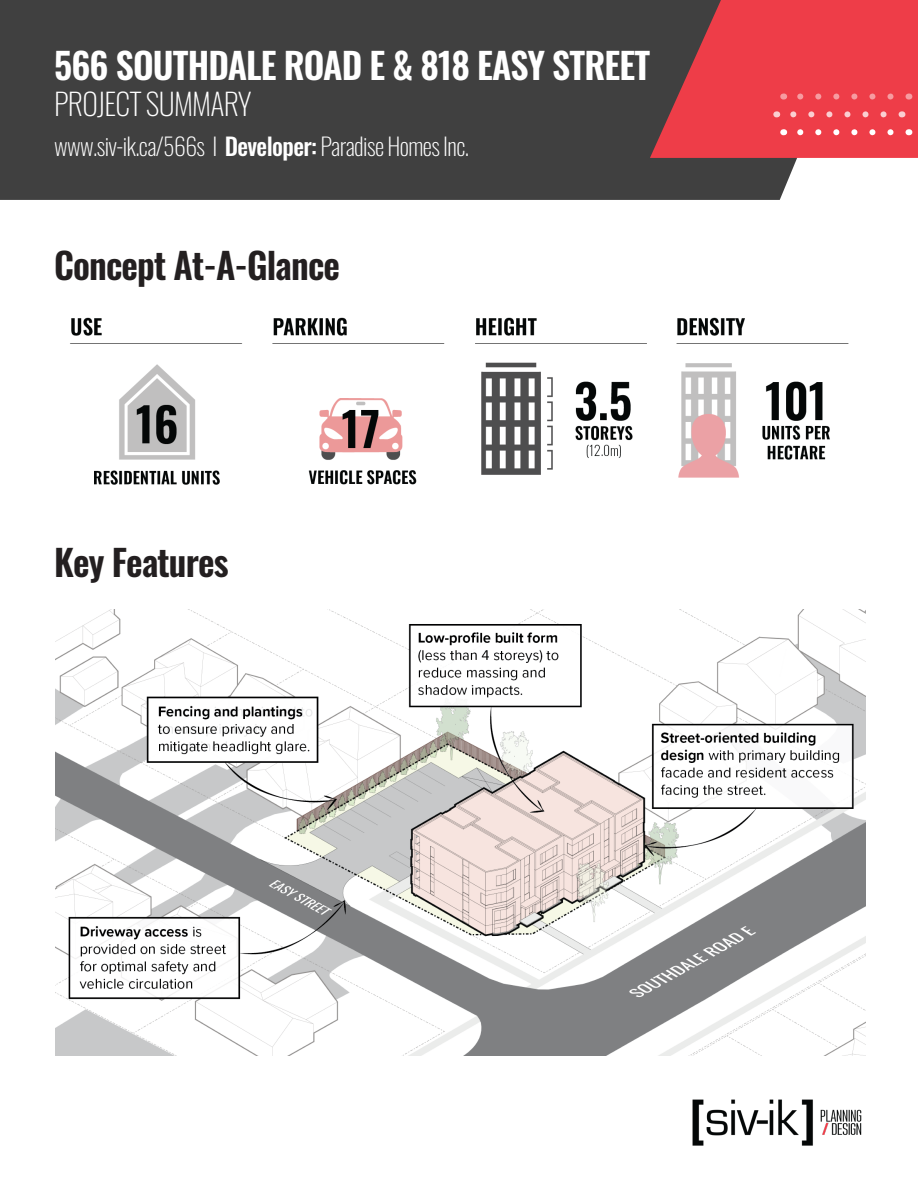
<style>
.page{position:relative;width:918px;height:1188px;background:#fff}
.page>*{position:absolute;margin:0;border:0;box-sizing:border-box;transform-origin:0 0}
.t1{font:600 36px "Oswald";letter-spacing:-.025em;color:#fff}
.Header_2{font:600 36px "Oswald";letter-spacing:-.025em;color:#231f20}
.Title_2{font:200 30px "Oswald";letter-spacing:-.025em;color:#fff}
.Web_Address{font:200 24px "Oswald";letter-spacing:-.025em;color:#fff}
.s1{font-weight:500}
</style>
<div class="page">
<img style="left:692px;top:1099px;width:170px;height:47px">
<div style="left:0;top:0;width:797px;height:200px;background:#404040"></div>
<svg style="left:650px;top:0;width:268px;height:158px;background:#d63f49"></svg>
<img style="left:70px;top:317px;width:779px;height:168px">
<img style="left:55px;top:610px;width:811px;height:446px">
<h1 class="t1" style="left:54px;top:46px;width:597px">566 SOUTHDALE ROAD E &amp; 818 EASY STREET</h1>
<h1 class="Title_2" style="left:54px;top:77px;width:199px">PROJECT SUMMARY</h1>
<p class="Web_Address" style="left:54px;top:125px;width:416px">www.siv-ik.ca/566s I <span class="s1">Developer:</span> Paradise Homes Inc.</p>
<h2 class="Header_2" style="left:54px;top:246px;width:287px">Concept At-A-Glance</h2>
<h2 class="Header_2" style="left:54px;top:543px;width:176px">Key Features</h2>
</div>
